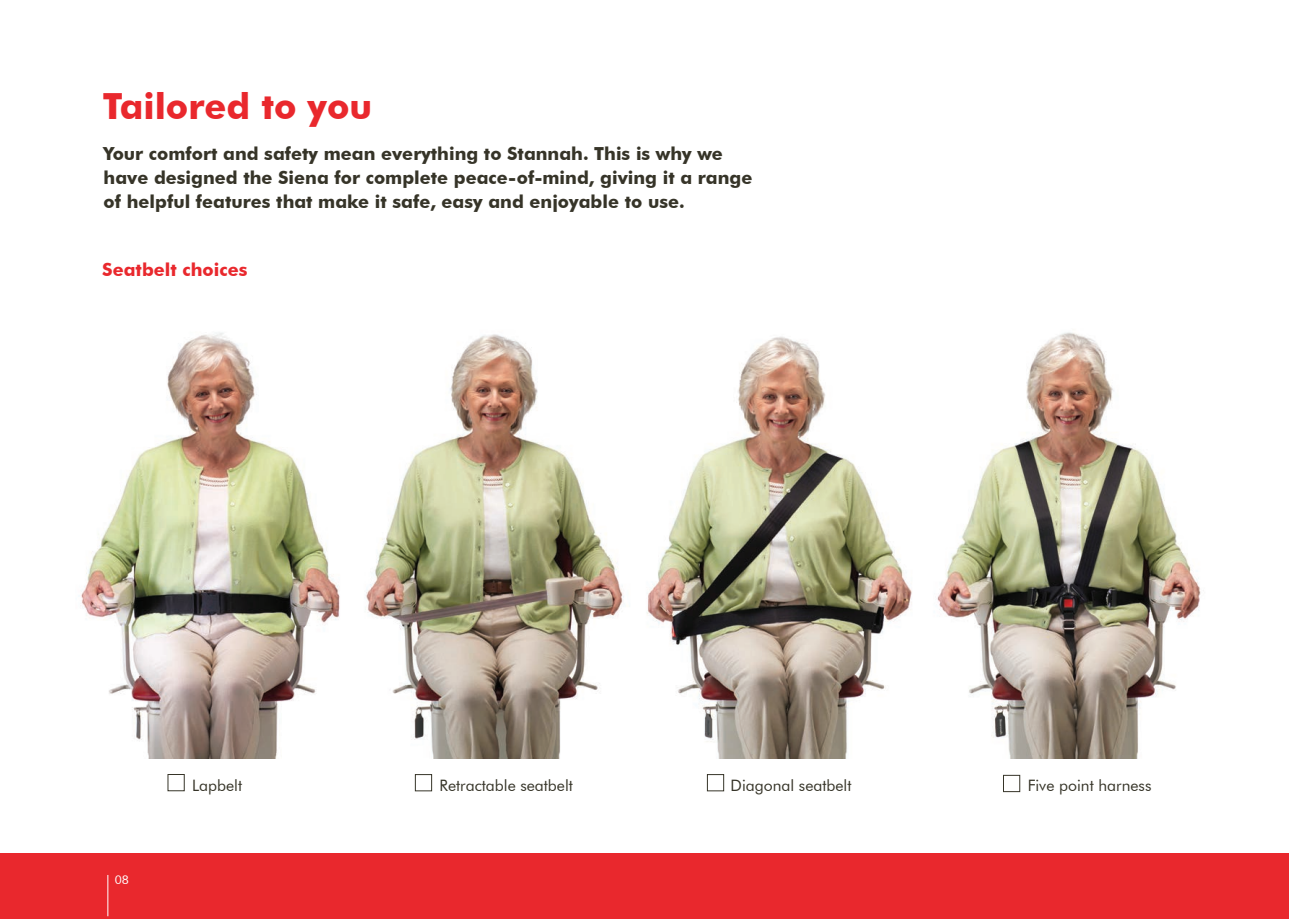
<style>
.page{position:relative;width:1289px;height:919px;background:#fff}
.page>*{position:absolute;margin:0;border:0;box-sizing:border-box;transform-origin:0 0}
.t1{font:700 36px "Futura BT";color:#e9282d}
.t2{font:700 18px/24px "Futura BT";color:#363428}
.t3{font:700 18px "Futura BT";color:#e9282d}
.t4{font:15.75px "Futura BT";color:#363428}
.t5{font:12px "Futura BT";color:#fff}
</style>
<div class="page">
<div style="left:0;top:853px;width:1288px;height:65px;background:#e9282d"></div>
<hr style="left:107px;top:874px;width:1px;height:42px;background:#fff">
<div style="left:168px;top:774px;width:17px;height:17px;background:#fff;border:1px solid #363428"></div>
<div style="left:1003px;top:774px;width:17px;height:18px;background:#fff;border:1px solid #363428"></div>
<div style="left:415px;top:774px;width:17px;height:17px;background:#fff;border:1px solid #363428"></div>
<img style="left:365px;top:334px;width:259px;height:424px">
<div style="left:707px;top:774px;width:17px;height:17px;background:#fff;border:1px solid #363428"></div>
<img style="left:647px;top:336px;width:265px;height:422px">
<img style="left:937px;top:332px;width:264px;height:426px">
<img style="left:81px;top:332px;width:259px;height:426px">
<p class="t1" style="left:103px;top:84px;width:271px">Tailored to you</p>
<p class="t2" style="left:104px;top:141px;width:650px">Your comfort and safety mean everything to Stannah. This is why we have designed the Siena for complete peace-of-mind, giving it a range of helpful features that make it safe, easy and enjoyable to use.</p>
<p class="t3" style="left:102px;top:259px;width:147px">Seatbelt choices</p>
<p class="t5" style="left:115px;top:872px;width:16px">08</p>
<p class="t4" style="left:192px;top:775px;width:51px">Lapbelt</p>
<p class="t4" style="left:439px;top:775px;width:135px">Retractable seatbelt</p>
<p class="t4" style="left:730px;top:775px;width:122px">Diagonal seatbelt</p>
<p class="t4" style="left:1027px;top:775px;width:125px">Five point harness</p>
</div>
